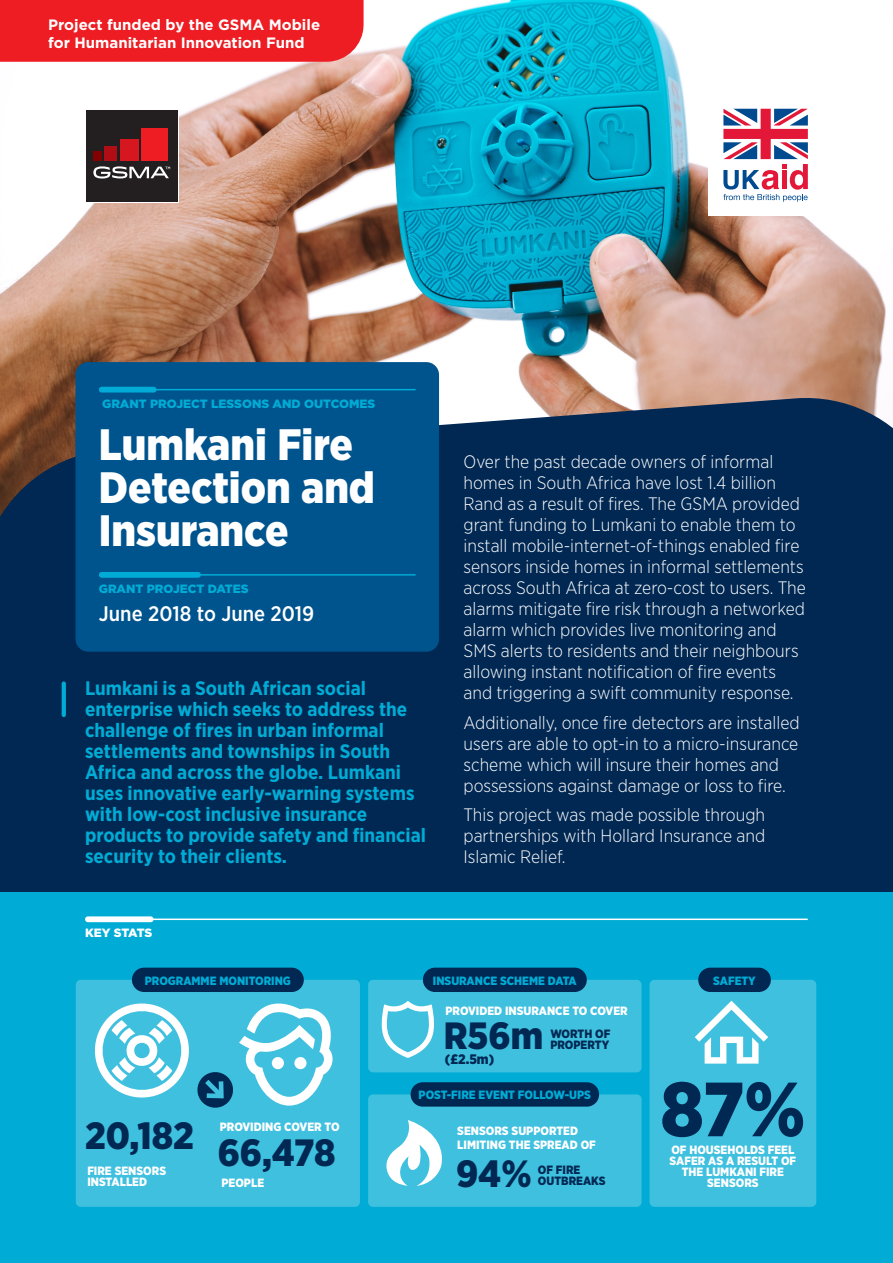
<style>
.page{position:relative;width:893px;height:1263px;background:#fff}
.page>*{position:absolute;margin:0;border:0;box-sizing:border-box;transform-origin:0 0}
.t1{font:900 76.65px "Gotham Narrow";color:#002853}
.t2{font:900 43.95px/42.9px "Gotham Narrow";color:#fff}
.t3{font:900 37.95px "Gotham Narrow";color:#002853}
.t4{font:500 21px "Gotham Narrow";color:#fff}
.t5{font:700 19.5px/21px "Gotham Narrow";color:#00acd5}
.t6{font:300 18px/21px "Gotham Narrow";color:#fff}
.t7{font:700 15px/18px "Gotham";color:#fff}
.t8{font:900 13.8px "Gotham Narrow";color:#002853}
.t9{font:900 12px/11.1px "Gotham Narrow";color:#fff}
.t10{font:900 12px "Gotham Narrow";color:#00acd5}
.t11{font:900 12px "Gotham";color:#00acd5}
.t12{font:900 12px/11.1px "Gotham Narrow";color:#002853}
.t13{font:900 12px "Gotham";letter-spacing:-.015em;color:#fff}
</style>
<div class="page">
<img style="left:0;top:0;width:886px;height:395px">
<div style="left:0;top:395px;width:893px;height:497px;background:#002853"></div>
<div style="left:85px;top:110px;width:94px;height:93px;background:#231f20"></div>
<svg style="left:93px;top:166px;width:77px;height:12px"></svg>
<div style="left:94px;top:151px;width:8px;height:10px;background:#820101"></div>
<div style="left:105px;top:147px;width:12px;height:14px;background:#b00d15"></div>
<div style="left:120px;top:139px;width:18px;height:22px;background:#d7171f"></div>
<div style="left:141px;top:129px;width:27px;height:32px;background:#ee1d23"></div>
<div style="left:75px;top:362px;width:364px;height:290px;background:#00548e;border-radius:13px"></div>
<div style="left:0;top:0;width:364px;height:62px;background:#ee1d23"></div>
<div style="left:99px;top:387px;width:58px;height:5px;background:#00acd5;border-radius:3px"></div>
<hr style="left:155px;top:389px;width:260px;height:1px;background:#00acd5">
<div style="left:99px;top:572px;width:102px;height:6px;background:#00acd5;border-radius:3px"></div>
<hr style="left:155px;top:574px;width:260px;height:2px;background:#00acd5">
<hr style="left:62px;top:681px;width:4px;height:36px;background:#00acd5;border-radius:2px">
<div style="left:0;top:892px;width:893px;height:371px;background:#00acd5"></div>
<div style="left:76px;top:980px;width:284px;height:227px;background:#3fc0df;border-radius:5px"></div>
<div style="left:368px;top:980px;width:274px;height:92px;background:#3fc0df;border-radius:5px"></div>
<div style="left:368px;top:1094px;width:274px;height:113px;background:#3fc0df;border-radius:5px"></div>
<div style="left:132px;top:968px;width:172px;height:24px;background:#002853;border-radius:12px"></div>
<div style="left:649px;top:980px;width:167px;height:227px;background:#3fc0df;border-radius:5px"></div>
<div style="left:698px;top:968px;width:73px;height:24px;background:#002853;border-radius:12px"></div>
<div style="left:423px;top:968px;width:164px;height:24px;background:#002853;border-radius:12px"></div>
<div style="left:411px;top:1082px;width:188px;height:24px;background:#002853;border-radius:12px"></div>
<svg style="left:95px;top:1003px;width:238px;height:105px"></svg>
<svg style="left:381px;top:1001px;width:53px;height:57px"></svg>
<svg style="left:386px;top:1120px;width:56px;height:66px"></svg>
<svg style="left:695px;top:1001px;width:73px;height:62px"></svg>
<div style="left:85px;top:916px;width:69px;height:6px;background:#fff;border-radius:3px"></div>
<hr style="left:141px;top:918px;width:666px;height:2px;background:#fff">
<svg style="left:708px;top:95px;width:115px;height:121px"></svg>
<p class="t7" style="left:48px;top:15px;width:274px">Project funded by the GSMA Mobile for Humanitarian Innovation Fund</p>
<p class="t11" style="left:102px;top:395px;width:275px">GRANT PROJECT LESSONS AND OUTCOMES</p>
<p class="t2" style="left:99px;top:423px;width:278px">Lumkani Fire<br>Detection and<br>Insurance</p>
<p class="t11" style="left:99px;top:580px;width:151px">GRANT PROJECT DATES</p>
<p class="t4" style="left:99px;top:600px;width:217px">June 2018 to June 2019</p>
<p class="t5" style="left:85px;top:678px;width:342px">Lumkani is a South African social enterprise which seeks to address the challenge of fires in urban informal settlements and townships in South Africa and across the globe. Lumkani uses innovative early-warning systems with low-cost inclusive insurance products to provide safety and financial security to their clients.</p>
<p class="t13" style="left:85px;top:925px;width:69px">KEY STATS</p>
<p class="t6" style="left:463px;top:451px;width:344px">Over the past decade owners of informal homes in South Africa have lost 1.4 billion Rand as a result of fires. The GSMA provided grant funding to Lumkani to enable them to install mobile-internet-of-things enabled fire sensors inside homes in informal settlements across South Africa at zero-cost to users. The alarms mitigate fire risk through a networked alarm which provides live monitoring and SMS alerts to residents and their neighbours allowing instant notification of fire events and triggering a swift community response.</p>
<p class="t6" style="left:463px;top:712px;width:338px">Additionally, once fire detectors are installed users are able to opt-in to a micro-insurance scheme which will insure their homes and possessions against damage or loss to fire.</p>
<p class="t6" style="left:463px;top:804px;width:303px;text-align:justify">This project was made possible through partnerships with Hollard Insurance and Islamic Relief.</p>
<p class="t10" style="left:145px;top:972px;width:148px">PROGRAMME MONITORING</p>
<p class="t10" style="left:433px;top:972px;width:145px">INSURANCE SCHEME DATA</p>
<p class="t10" style="left:713px;top:972px;width:44px">SAFETY</p>
<p class="t9" style="left:445px;top:1005px;width:184px">PROVIDED INSURANCE TO COVER</p>
<p class="t3" style="left:444px;top:1010px;width:101px">R56m</p>
<p class="t12" style="left:550px;top:1028px;width:62px">WORTH OF<br>PROPERTY</p>
<p class="t9" style="left:220px;top:1121px;width:121px">PROVIDING COVER TO</p>
<p class="t3" style="left:85px;top:1119px;width:252px">20,182 66,478</p>
<p class="t9" style="left:87px;top:1165px;width:80px">FIRE SENSORS<br>INSTALLED</p>
<p class="t9" style="left:222px;top:1177px;width:44px">PEOPLE</p>
<p class="t8" style="left:445px;top:1050px;width:51px">(£2.5m)</p>
<p class="t10" style="left:419px;top:1087px;width:174px">POST-FIRE EVENT FOLLOW-UPS</p>
<p class="t9" style="left:457px;top:1123px;width:140px;line-height:14.1px">SENSORS SUPPORTED<br>LIMITING THE SPREAD OF</p>
<p class="t3" style="left:456px;top:1148px;width:77px">94%</p>
<p class="t12" style="left:538px;top:1164px;width:69px">OF FIRE<br>OUTBREAKS</p>
<p class="t1" style="left:660px;top:1059px;width:146px">87%</p>
<p class="t9" style="left:670px;top:1144px;width:128px;text-align:center">OF HOUSEHOLDS FEEL<br>SAFER AS A RESULT OF<br>THE LUMKANI FIRE<br>SENSORS</p>
</div>
